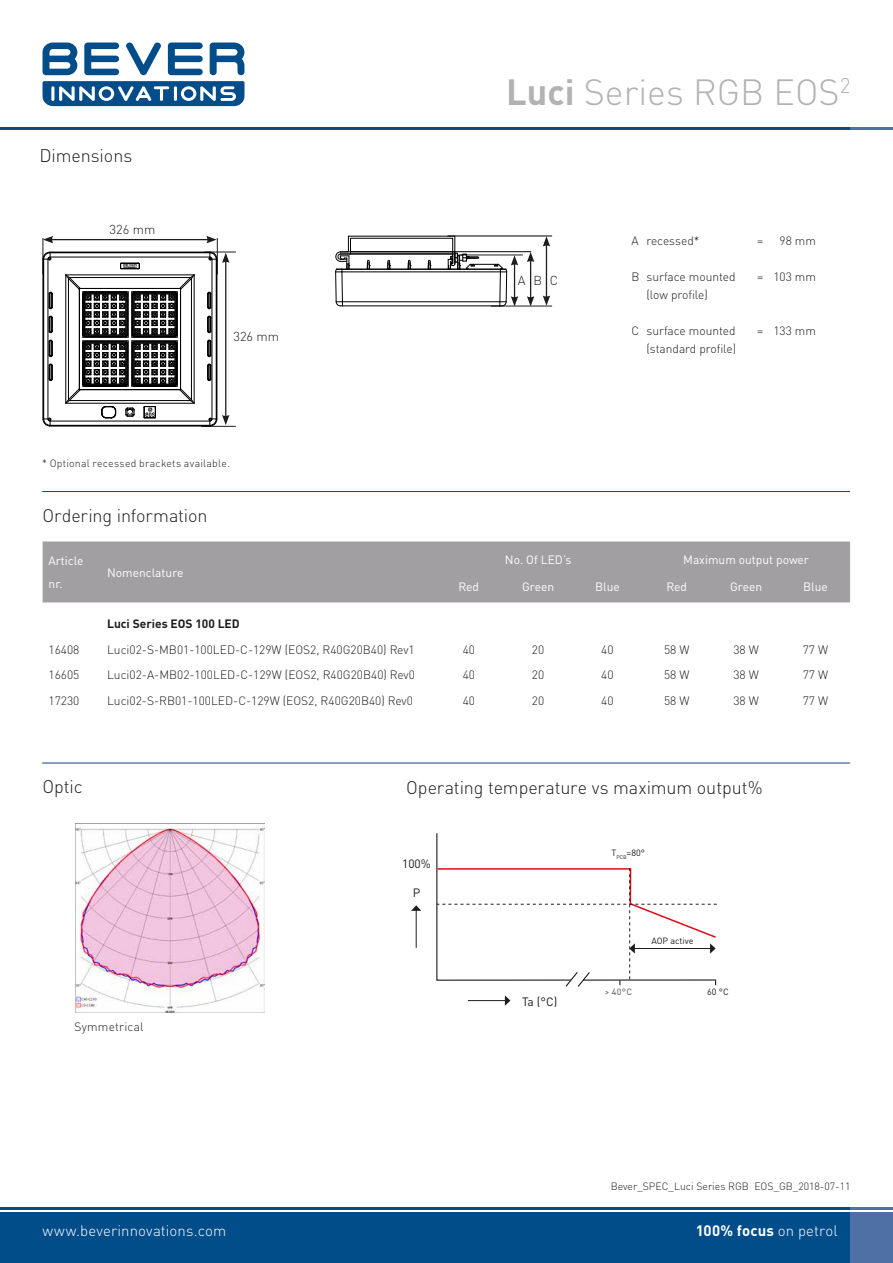
<style>
.page{position:relative;width:893px;height:1263px;background:#fff}
.page>*{position:absolute;margin:0;border:0;box-sizing:border-box;transform-origin:0 0}
.t1{font:300 36px "DIN Pro";color:#b2b2b2}
.t2{font:300 18px "DIN Pro";letter-spacing:-.005em;color:#1d1d1b}
.t3{font:300 15px "DIN Pro";letter-spacing:.01em;color:#fff}
.t4{font:700 15px "DIN Pro";letter-spacing:.01em;color:#fff}
.t5{font:300 12.9px "DIN Pro";color:#1d1d1b}
.t6{font:300 12px "DIN Pro";color:#1d1d1b}
.t7{font:12px/22.5px "DIN Pro";color:#fff}
.t8{font:700 12px "DIN Pro";color:#1d1d1b}
.t9{font:12px "DIN Pro";color:#1d1d1b}
.t10{font:300 10.5px "DIN Pro";letter-spacing:.015em;color:#1d1d1b}
.t11{font:9px "DIN Pro";color:#1d1d1b}
.t12{font:9px "DIN Pro";color:#4b4b4a}
.s1{font-weight:700}
.s2{font-weight:300}
</style>
<div class="page">
<div style="left:0;top:1212px;width:850px;height:51px;background:#004d8a"></div>
<div style="left:850px;top:1212px;width:43px;height:51px;background:#4f70a4"></div>
<hr style="left:0;top:1208px;width:850px;height:2px;background:#004d8a">
<hr style="left:850px;top:1208px;width:43px;height:2px;background:#4f70a4">
<hr style="left:0;top:128px;width:850px;height:2px;background:#004d8a">
<hr style="left:850px;top:128px;width:43px;height:2px;background:#4f70a4">
<svg style="left:84px;top:43px;width:35px;height:32px"></svg>
<svg style="left:168px;top:43px;width:35px;height:32px"></svg>
<svg style="left:210px;top:43px;width:34px;height:32px"></svg>
<svg style="left:126px;top:43px;width:35px;height:32px"></svg>
<svg style="left:43px;top:43px;width:34px;height:32px"></svg>
<svg style="left:43px;top:81px;width:201px;height:25px"></svg>
<hr style="left:491px;top:306px;width:61px;height:1px;background:#1d1d1b">
<hr style="left:460px;top:255px;width:63px;height:1px;background:#1d1d1b">
<hr style="left:530px;top:260px;width:1px;height:39px;background:#1d1d1b">
<svg style="left:527px;top:252px;width:7px;height:10px"></svg>
<svg style="left:527px;top:296px;width:7px;height:10px"></svg>
<hr style="left:349px;top:236px;width:105px;height:1px;background:#000">
<hr style="left:351px;top:238px;width:101px;height:1px;background:#000">
<hr style="left:342px;top:271px;width:158px;height:1px;background:#000">
<hr style="left:342px;top:301px;width:158px;height:1px;background:#000">
<hr style="left:342px;top:305px;width:158px;height:1px;background:#000">
<hr style="left:342px;top:269px;width:158px;height:1px;background:#000">
<svg style="left:335px;top:235px;width:17px;height:72px"></svg>
<svg style="left:366px;top:260px;width:4px;height:10px"></svg>
<svg style="left:387px;top:260px;width:4px;height:10px"></svg>
<svg style="left:407px;top:260px;width:4px;height:10px"></svg>
<svg style="left:427px;top:260px;width:4px;height:10px"></svg>
<svg style="left:447px;top:235px;width:71px;height:72px"></svg>
<hr style="left:350px;top:251px;width:181px;height:1px;background:#000">
<hr style="left:350px;top:254px;width:105px;height:1px;background:#000">
<hr style="left:546px;top:244px;width:1px;height:54px;background:#1d1d1b">
<svg style="left:543px;top:237px;width:7px;height:10px"></svg>
<svg style="left:543px;top:295px;width:7px;height:11px"></svg>
<hr style="left:447px;top:236px;width:105px;height:1px;background:#000">
<hr style="left:43px;top:238px;width:1px;height:36px;background:#1d1d1b">
<hr style="left:217px;top:238px;width:1px;height:36px;background:#1d1d1b">
<hr style="left:205px;top:252px;width:31px;height:1px;background:#1d1d1b">
<hr style="left:201px;top:426px;width:35px;height:1px;background:#1d1d1b">
<hr style="left:51px;top:239px;width:158px;height:1px;background:#1d1d1b">
<svg style="left:43px;top:236px;width:10px;height:7px"></svg>
<svg style="left:206px;top:236px;width:11px;height:7px"></svg>
<hr style="left:225px;top:261px;width:1px;height:156px;background:#1d1d1b">
<hr style="left:48px;top:259px;width:1px;height:160px;background:#000">
<hr style="left:212px;top:259px;width:1px;height:160px;background:#000">
<hr style="left:50px;top:421px;width:160px;height:1px;background:#000">
<hr style="left:50px;top:257px;width:160px;height:1px;background:#000">
<hr style="left:50px;top:425px;width:160px;height:1px;background:#000">
<hr style="left:50px;top:253px;width:160px;height:1px;background:#000">
<svg style="left:43px;top:418px;width:8px;height:8px"></svg>
<svg style="left:43px;top:252px;width:8px;height:8px"></svg>
<svg style="left:209px;top:415px;width:20px;height:11px"></svg>
<svg style="left:209px;top:252px;width:20px;height:11px"></svg>
<hr style="left:43px;top:259px;width:1px;height:160px;background:#000">
<hr style="left:50px;top:426px;width:160px;height:1px;background:#000">
<hr style="left:50px;top:252px;width:160px;height:1px;background:#000">
<hr style="left:216px;top:259px;width:1px;height:160px;background:#000">
<svg style="left:207px;top:364px;width:5px;height:17px"></svg>
<svg style="left:207px;top:340px;width:5px;height:17px"></svg>
<svg style="left:207px;top:316px;width:5px;height:17px"></svg>
<svg style="left:207px;top:292px;width:5px;height:17px"></svg>
<svg style="left:49px;top:364px;width:4px;height:17px"></svg>
<svg style="left:49px;top:340px;width:4px;height:17px"></svg>
<svg style="left:49px;top:316px;width:4px;height:17px"></svg>
<svg style="left:49px;top:292px;width:4px;height:17px"></svg>
<svg style="left:65px;top:263px;width:130px;height:156px"></svg>
<hr style="left:42px;top:491px;width:808px;height:1px;background:#18407d">
<hr style="left:42px;top:763px;width:808px;height:1px;background:#18407d">
<hr style="left:468px;top:1000px;width:38px;height:1px;background:#1d1d1b">
<svg style="left:505px;top:995px;width:5px;height:11px"></svg>
<hr style="left:416px;top:910px;width:1px;height:38px;background:#1d1d1b">
<svg style="left:411px;top:905px;width:10px;height:6px"></svg>
<svg style="left:436px;top:833px;width:281px;height:154px"></svg>
<div style="left:43px;top:541px;width:807px;height:61px;background:#a29fa2"></div>
<img style="left:75px;top:823px;width:189px;height:189px">
<h2 class="t2" style="left:39px;top:141px;width:94px">Dimensions</h2>
<p class="t5" style="left:110px;top:219px;width:47px">326 mm</p>
<p class="t5" style="left:233px;top:327px;width:47px">326 mm</p>
<p class="t10" style="left:42px;top:455px;width:189px">* Optional recessed brackets available.</p>
<h2 class="t2" style="left:43px;top:502px;width:167px">Ordering information</h2>
<p class="t7" style="left:49px;top:548px;width:37px">Article nr.</p>
<p class="t7" style="left:107px;top:560px;width:78px">Nomenclature</p>
<p class="t8" style="left:107px;top:614px;width:134px">Luci Series EOS 100 LED</p>
<h1 class="t1" style="left:506px;top:64px;width:346px"><span class="s1">Luci</span> Series RGB EOS<sup>2</sup></h1>
<p class="t5" style="left:518px;top:270px;width:41px">ABC</p>
<p class="t6" style="left:631px;top:231px;width:69px">A recessed*</p>
<p class="t6" style="left:757px;top:231px;width:8px">=</p>
<p class="t6" style="left:779px;top:231px;width:38px">98 mm</p>
<p class="t6" style="left:631px;top:267px;width:106px">B surface mounted</p>
<p class="t6" style="left:757px;top:267px;width:60px">= 103 mm</p>
<p class="t6" style="left:646px;top:285px;width:63px">(low profile)</p>
<p class="t6" style="left:631px;top:321px;width:106px">C surface mounted</p>
<p class="t6" style="left:757px;top:321px;width:60px">= 133 mm</p>
<p class="t6" style="left:646px;top:339px;width:91px">(standard profile)</p>
<p class="t7" style="left:505px;top:547px;width:68px">No. Of LED’s</p>
<p class="t7" style="left:683px;top:547px;width:127px">Maximum output power</p>
<p class="t7" style="left:459px;top:574px;width:22px">Red</p>
<p class="t7" style="left:522px;top:574px;width:33px">Green</p>
<p class="t7" style="left:595px;top:574px;width:26px">Blue</p>
<p class="t7" style="left:667px;top:574px;width:22px">Red</p>
<p class="t7" style="left:730px;top:574px;width:33px">Green</p>
<p class="t7" style="left:803px;top:574px;width:26px">Blue</p>
<p class="t6" style="left:49px;top:640px;width:32px">16408</p>
<p class="t6" style="left:107px;top:640px;width:309px">Luci02-S-MB01-100LED-C-129W (EOS2, R40G20B40) Rev1</p>
<p class="t6" style="left:463px;top:640px;width:14px">40</p>
<p class="t6" style="left:532px;top:640px;width:14px">20</p>
<p class="t6" style="left:601px;top:640px;width:14px">40</p>
<p class="t6" style="left:664px;top:640px;width:27px">58 W</p>
<p class="t6" style="left:733px;top:640px;width:27px">38 W</p>
<p class="t6" style="left:803px;top:640px;width:27px">77 W</p>
<p class="t6" style="left:49px;top:666px;width:32px">16605</p>
<p class="t6" style="left:107px;top:666px;width:309px">Luci02-A-MB02-100LED-C-129W (EOS2, R40G20B40) Rev0</p>
<p class="t6" style="left:463px;top:666px;width:14px">40</p>
<p class="t6" style="left:532px;top:666px;width:14px">20</p>
<p class="t6" style="left:601px;top:666px;width:14px">40</p>
<p class="t6" style="left:664px;top:666px;width:27px">58 W</p>
<p class="t6" style="left:733px;top:666px;width:27px">38 W</p>
<p class="t6" style="left:803px;top:666px;width:27px">77 W</p>
<p class="t6" style="left:49px;top:691px;width:32px">17230</p>
<p class="t6" style="left:107px;top:691px;width:307px">Luci02-S-RB01-100LED-C-129W (EOS2, R40G20B40) Rev0</p>
<p class="t6" style="left:463px;top:691px;width:14px">40</p>
<p class="t6" style="left:532px;top:691px;width:14px">20</p>
<p class="t6" style="left:601px;top:691px;width:14px">40</p>
<p class="t6" style="left:664px;top:691px;width:27px">58 W</p>
<p class="t6" style="left:733px;top:691px;width:27px">38 W</p>
<p class="t6" style="left:803px;top:691px;width:27px">77 W</p>
<h2 class="t2" style="left:43px;top:773px;width:42px">Optic</h2>
<p class="t6" style="left:74px;top:1017px;width:71px">Symmetrical</p>
<h2 class="t2" style="left:406px;top:774px;width:358px">Operating temperature vs maximum output%</h2>
<p class="t9" style="left:402px;top:854px;width:30px">100%</p>
<p class="t9" style="left:413px;top:883px;width:9px">P</p>
<p class="t9" style="left:522px;top:992px;width:37px">Ta (°C)</p>
<p class="t11" style="left:611px;top:846px;width:35px">T<sub>PCB</sub>=80°</p>
<p class="t12" style="left:605px;top:984px;width:29px">&gt; 40°C</p>
<p class="t11" style="left:651px;top:934px;width:44px">AOP active</p>
<p class="t11" style="left:707px;top:984px;width:23px">60 °C</p>
<p class="t10" style="left:611px;top:1178px;width:241px">Bever_SPEC_Luci Series RGB EOS_GB_2018-07-11</p>
<p class="t3" style="left:43px;top:1219px;width:185px">www.beverinnovations.com</p>
<p class="t4" style="left:696px;top:1218px;width:143px">100% focus <span class="s2">on petrol</span></p>
</div>
